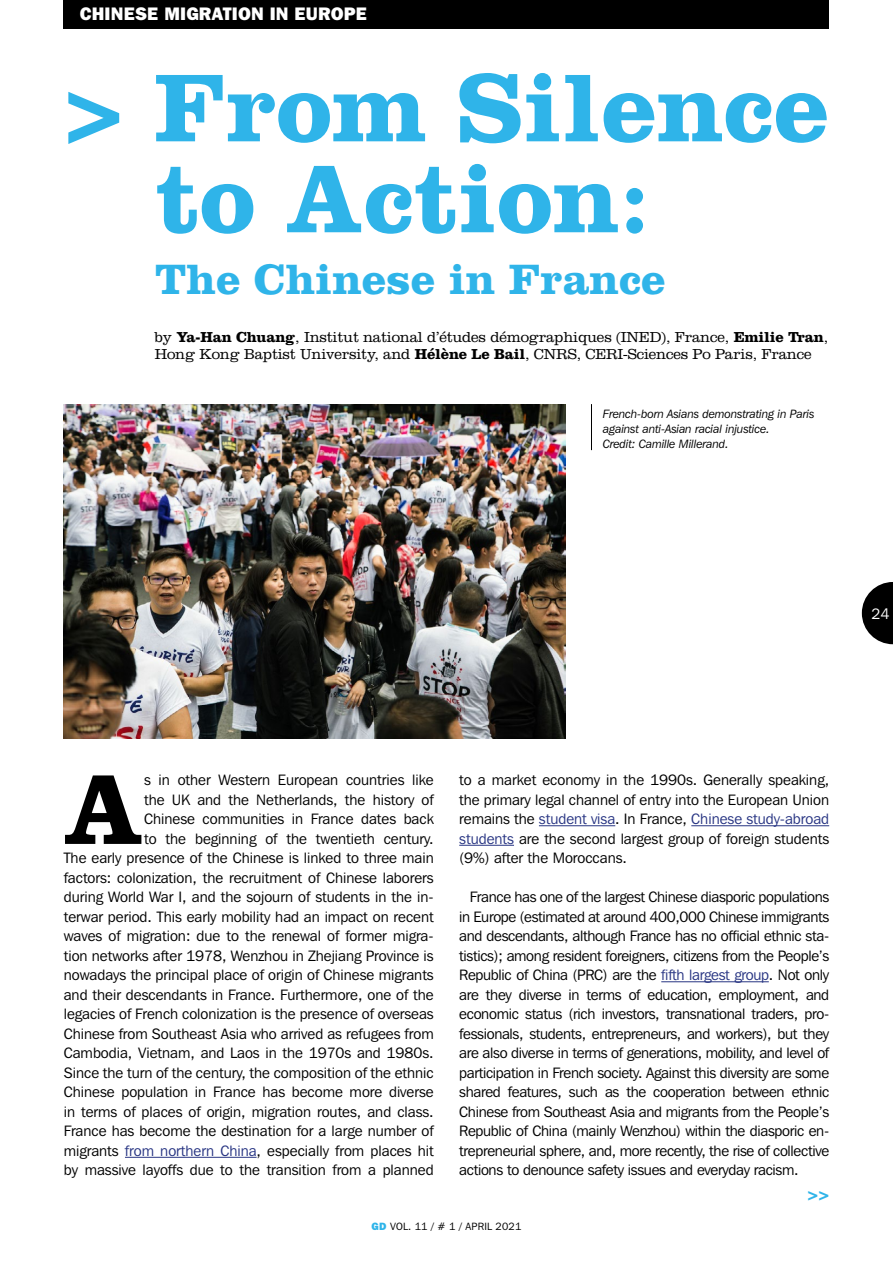
<style>
.page{position:relative;width:893px;height:1263px;background:#fff}
.page>*{position:absolute;margin:0;border:0;box-sizing:border-box;transform-origin:0 0}
.t1{font:700 103.2px "Clarendon";color:#000}
.t2{font:700 100.05px/90.9px "Clarendon";color:#2fb4e9}
.t3{font:700 44.1px "Clarendon";color:#2fb4e9}
.t4{font:800 18px "Franklin Gothic IT Cby BT";letter-spacing:.01em;color:#fff}
.t5{font:700 18px "Clarendon";color:#2fb4e9}
.t6{font:15px/19.5px "Franklin Gothic IT Cby BT";color:#000;text-align:justify}
.t7{font:300 15px/16.5px "Clarendon";letter-spacing:-.01em;color:#000}
.t8{font:15px "Franklin Gothic IT Cby BT";color:#fff}
.t9{font:italic 12px/15px "Franklin Gothic IT Cby BT";letter-spacing:-.01em;color:#000}
.t10{font:10.5px "Franklin Gothic IT Cby BT";letter-spacing:.02em;color:#000}
.s1{font-weight:700}
.s2{color:#283583}
.s3{font-weight:800;color:#2fb4e9}
</style>
<div class="page">
<svg style="left:862px;top:582px;width:31px;height:62px"></svg>
<div style="left:64px;top:0;width:765px;height:28px;background:#000"></div>
<hr style="left:125px;top:1157px;width:132px;height:1px;background:#283583">
<hr style="left:539px;top:825px;width:76px;height:1px;background:#283583">
<hr style="left:691px;top:825px;width:138px;height:1px;background:#283583">
<hr style="left:459px;top:845px;width:55px;height:1px;background:#283583">
<hr style="left:661px;top:981px;width:108px;height:1px;background:#283583">
<img style="left:64px;top:404px;width:502px;height:334px">
<hr style="left:591px;top:404px;width:1px;height:46px;background:#000">
<p class="t4" style="left:80px;top:2px;width:289px">CHINESE MIGRATION IN EUROPE</p>
<h2 class="t2" style="left:155px;top:60px;width:675px;text-indent:-92px">&gt; From Silence to Action:</h2>
<h3 class="t3" style="left:155px;top:253px;width:512px">The Chinese in France</h3>
<p class="t7" style="left:155px;top:328px;width:675px">by <span class="s1">Ya-Han Chuang</span>, Institut national d’études démographiques (INED), France, <span class="s1">Emilie Tran</span>,<br>Hong Kong Baptist University, and <span class="s1">Hélène Le Bail</span>, CNRS, CERI-Sciences Po Paris, France</p>
<p class="t9" style="left:603px;top:406px;width:213px">French-born Asians demonstrating in Paris against anti-Asian racial injustice.<br>Credit: Camille Millerand.</p>
<p class="t8" style="left:872px;top:604px;width:19px">24</p>
<p class="t6" style="left:64px;top:770px;width:371px;text-align:right">s in other Western European countries like<br>the UK and the Netherlands, the history of<br>Chinese communities in France dates back<br>to the beginning of the twentieth century.<br>The early presence of the Chinese is linked to three main factors: colonization, the recruitment of Chinese laborers during World War I, and the sojourn of students in the in&shy;terwar period. This early mobility had an impact on recent waves of migration: due to the renewal of former migra&shy;tion networks after 1978, Wenzhou in Zhejiang Province is nowadays the principal place of origin of Chinese migrants and their descendants in France. Furthermore, one of the legacies of French colonization is the presence of overseas Chinese from Southeast Asia who arrived as refugees from Cambodia, Vietnam, and Laos in the 1970s and 1980s.<br>Since the turn of the century, the composition of the ethnic Chinese population in France has become more diverse in terms of places of origin, migration routes, and class.<br>France has become the destination for a large number of migrants <span class="s2">from northern China</span>, especially from places hit by massive layoffs due to the transition from a planned</p>
<p class="t6" style="left:459px;top:770px;width:371px">to a market economy in the 1990s. Generally speaking, the primary legal channel of entry into the European Union remains the <span class="s2">student visa</span>. In France, <span class="s2">Chinese study-abroad students</span> are the second largest group of foreign students (9%) after the Moroccans.</p>
<h1 class="t1" style="left:64px;top:747px;width:82px">A</h1>
<p class="t6" style="left:459px;top:887px;width:371px;text-indent:11px">France has one of the largest Chinese diasporic populations in Europe (estimated at around 400,000 Chinese immigrants and descendants, although France has no official ethnic sta&shy;tistics); among resident foreigners, citizens from the People’s Republic of China (PRC) are the <span class="s2">fifth largest group</span>. Not only are they diverse in terms of education, employment, and economic status (rich investors, transnational traders, pro&shy;fessionals, students, entrepreneurs, and workers), but they are also diverse in terms of generations, mobility, and level of participation in French society. Against this diversity are some shared features, such as the cooperation between ethnic Chinese from Southeast Asia and migrants from the People’s Republic of China (mainly Wenzhou) within the diasporic en&shy;trepreneurial sphere, and, more recently, the rise of collective actions to denounce safety issues and everyday racism.</p>
<p class="t5" style="left:808px;top:1183px;width:23px">&gt;&gt;</p>
<p class="t10" style="left:372px;top:1219px;width:151px"><span class="s3">GD</span> VOL. 11 / # 1 / APRIL 2021</p>
</div>
